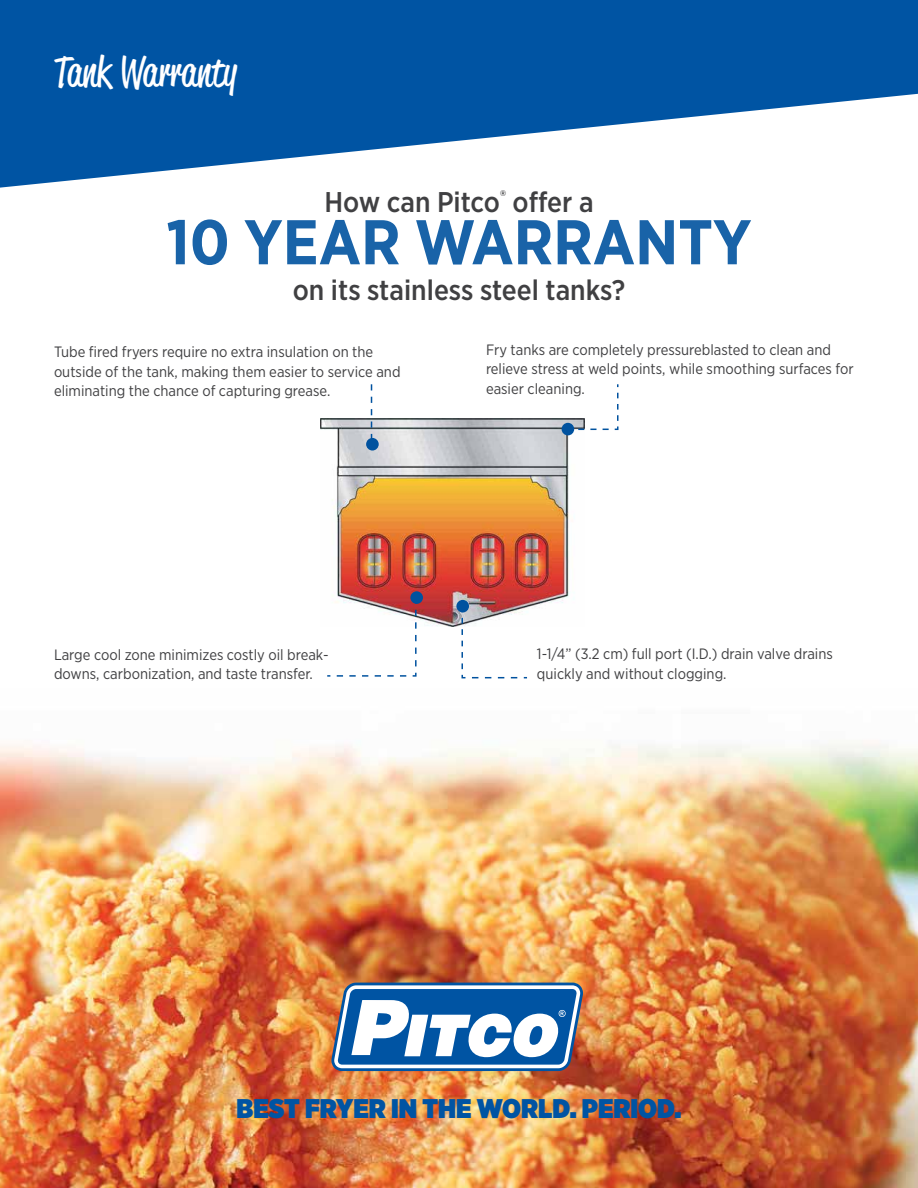
<style>
.page{position:relative;width:918px;height:1188px;background:#fff}
.page>*{position:absolute;margin:0;border:0;box-sizing:border-box;transform-origin:0 0}
.t1{font:700 63px "Gotham Narrow";color:#1963a8}
.t2{font:42px "Reklame Script";color:#fff}
.t3{font:500 28.5px "Gotham Narrow";color:#404042}
.t4{font:900 27px "Gotham Narrow";color:#0054a3}
.t5{font:15px/19.5px "Gotham Narrow";color:#404042}
</style>
<div class="page">
<svg style="left:917px;top:1030px;width:1px;height:158px"></svg>
<img style="left:0;top:743px;width:917px;height:445px">
<img style="left:321px;top:418px;width:253px;height:208px">
<div style="left:410px;top:591px;width:13px;height:13px;background:#00529f;border-radius:50%"></div>
<div style="left:562px;top:423px;width:12px;height:12px;background:#00529f;border-radius:50%"></div>
<div style="left:366px;top:438px;width:13px;height:13px;background:#00529f;border-radius:50%"></div>
<div style="left:456px;top:600px;width:13px;height:12px;background:#00529f;border-radius:50%"></div>
<svg style="left:331px;top:983px;width:252px;height:88px"></svg>
<svg style="left:371px;top:384px;width:1px;height:54px"></svg>
<svg style="left:568px;top:384px;width:51px;height:47px"></svg>
<svg style="left:461px;top:608px;width:68px;height:71px"></svg>
<svg style="left:326px;top:599px;width:91px;height:78px"></svg>
<svg style="left:0;top:0;width:918px;height:188px;fill:#0054a3"></svg>
<h2 class="t2" style="left:54px;top:43px;width:184px">Tank Warranty</h2>
<h3 class="t3" style="left:324px;top:184px;width:271px">How can Pitco<sup>®</sup> offer a</h3>
<h1 class="t1" style="left:166px;top:202px;width:587px">10 YEAR WARRANTY</h1>
<h3 class="t3" style="left:293px;top:272px;width:334px">on its stainless steel tanks?</h3>
<p class="t5" style="left:54px;top:342px;width:348px">Tube fired fryers require no extra insulation on the outside of the tank, making them easier to service and eliminating the chance of capturing grease.</p>
<p class="t5" style="left:486px;top:340px;width:369px">Fry tanks are completely pressureblasted to clean and relieve stress at weld points, while smoothing surfaces for easier cleaning.</p>
<p class="t5" style="left:54px;top:645px;width:276px">Large cool zone minimizes costly oil break&shy;downs, carbonization, and taste transfer.</p>
<p class="t5" style="left:537px;top:644px;width:297px">1-1/4” (3.2 cm) full port (I.D.) drain valve drains quickly and without clogging.</p>
<h3 class="t4" style="left:237px;top:1090px;width:446px">BEST FRYER IN THE WORLD. PERIOD.</h3>
</div>
